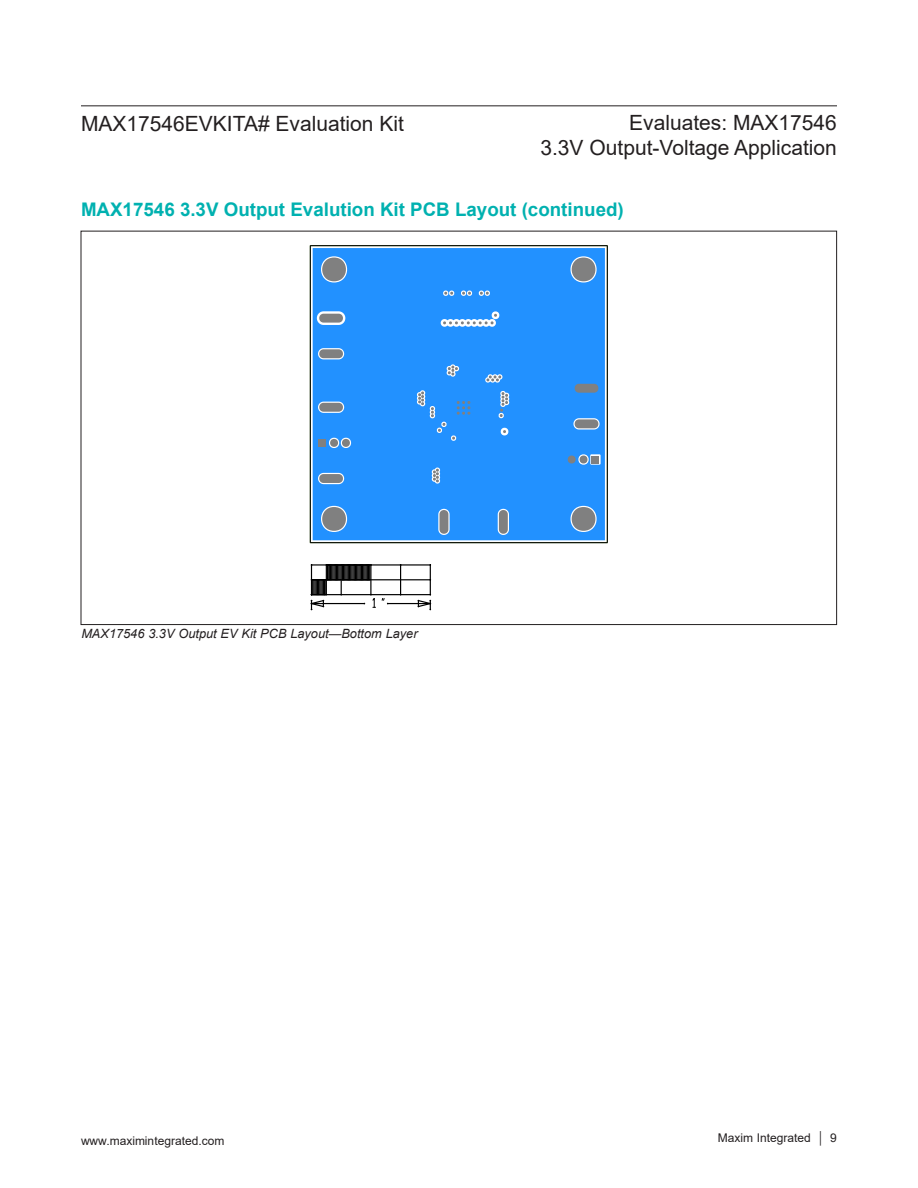
<style>
.page{position:relative;width:918px;height:1188px;background:#fff}
.page>*{position:absolute;margin:0;border:0;box-sizing:border-box;transform-origin:0 0}
.t1{font:21px/25.2px "Arial";color:#231f20;text-align:right}
.H1_continued{font:700 18.75px "Arial";color:#00b1b0}
.Caption{font:italic 12.75px "Arial";color:#231f20}
.t2{font:12px "Arial";color:#231f20}
</style>
<div class="page">
<hr style="left:81px;top:105px;width:756px;height:1px;background:#231f20">
<hr style="left:310px;top:246px;width:1px;height:297px;background:#000">
<hr style="left:310px;top:245px;width:297px;height:1px;background:#000">
<hr style="left:607px;top:246px;width:1px;height:297px;background:#000">
<hr style="left:310px;top:542px;width:297px;height:1px;background:#000">
<svg style="left:417px;top:594px;width:15px;height:16px"></svg>
<hr style="left:388px;top:603px;width:42px;height:1px;background:#000">
<hr style="left:400px;top:565px;width:1px;height:30px;background:#000">
<hr style="left:312px;top:564px;width:118px;height:2px;background:#000">
<hr style="left:430px;top:565px;width:1px;height:30px;background:#000">
<hr style="left:312px;top:594px;width:118px;height:1px;background:#000">
<hr style="left:312px;top:579px;width:118px;height:1px;background:#000">
<div style="left:313px;top:248px;width:292px;height:292px;background:#2291ff"></div>
<svg style="left:573px;top:384px;width:27px;height:9px"></svg>
<svg style="left:456px;top:401px;width:15px;height:14px"></svg>
<div style="left:318px;top:439px;width:8px;height:8px;background:#808080"></div>
<svg style="left:486px;top:375px;width:16px;height:6px"></svg>
<svg style="left:499px;top:509px;width:9px;height:26px"></svg>
<svg style="left:479px;top:292px;width:10px;height:3px"></svg>
<svg style="left:462px;top:292px;width:9px;height:3px"></svg>
<svg style="left:447px;top:366px;width:11px;height:9px"></svg>
<svg style="left:444px;top:292px;width:10px;height:3px"></svg>
<svg style="left:418px;top:392px;width:16px;height:25px"></svg>
<svg style="left:318px;top:349px;width:26px;height:9px"></svg>
<svg style="left:573px;top:419px;width:27px;height:9px"></svg>
<svg style="left:566px;top:456px;width:23px;height:7px"></svg>
<svg style="left:499px;top:392px;width:10px;height:25px"></svg>
<svg style="left:568px;top:258px;width:31px;height:23px"></svg>
<svg style="left:568px;top:507px;width:31px;height:24px"></svg>
<svg style="left:318px;top:258px;width:32px;height:23px"></svg>
<svg style="left:318px;top:507px;width:32px;height:24px"></svg>
<svg style="left:310px;top:564px;width:79px;height:46px"></svg>
<p class="t1" style="left:81px;top:110px;width:324px">MAX17546EVKITA# Evaluation Kit</p>
<p class="t1" style="left:540px;top:109px;width:298px">Evaluates: MAX17546<br>3.3V Output-Voltage Application</p>
<p class="H1_continued" style="left:81px;top:196px;width:544px">MAX17546 3.3V Output Evalution Kit PCB Layout (continued)</p>
<p class="Caption" style="left:81px;top:625px;width:338px">MAX17546 3.3V Output EV Kit PCB Layout—Bottom Layer</p>
<p class="t2" style="left:81px;top:1132px;width:145px">www.maximintegrated.com</p>
<p class="t2" style="left:718px;top:1129px;width:121px">Maxim Integrated │ 9</p>
</div>
